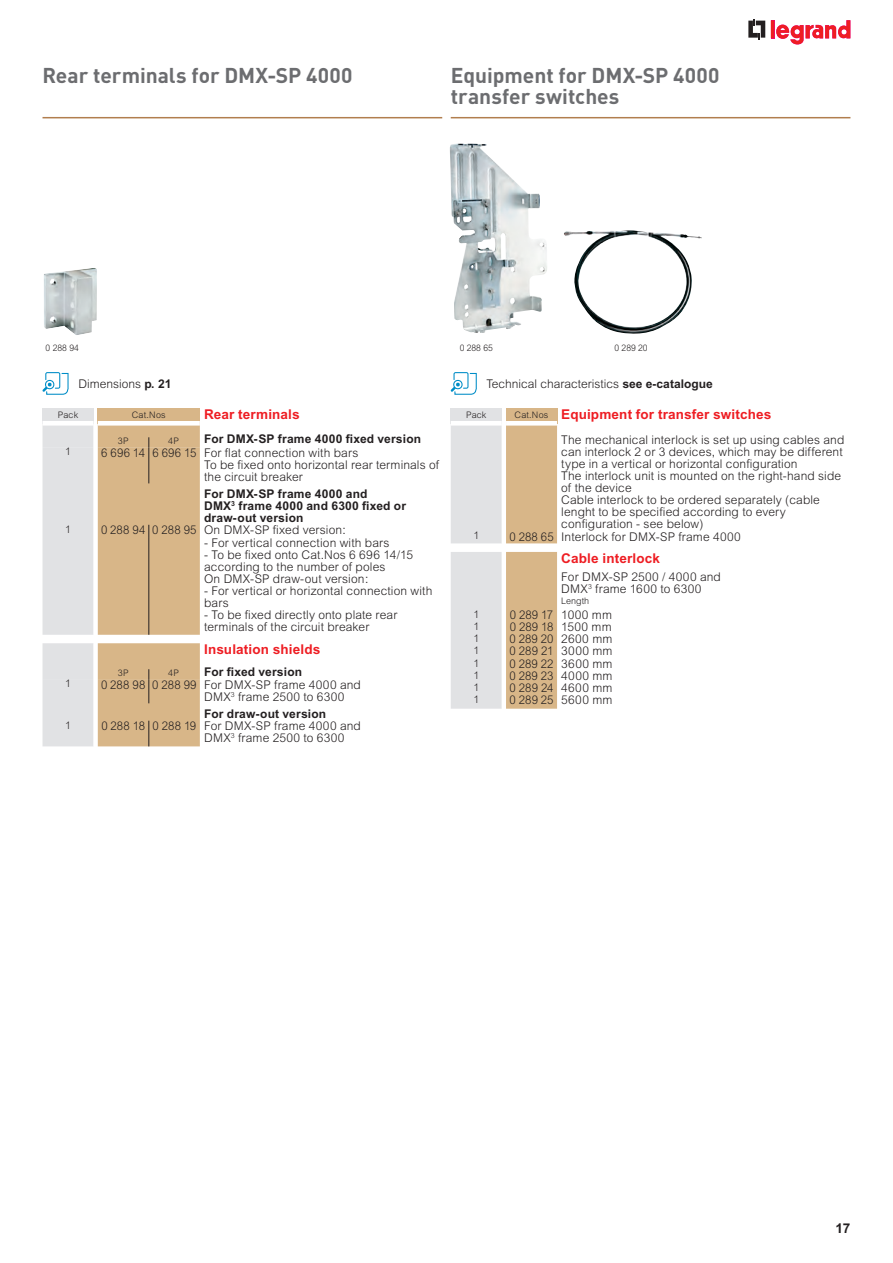
<style>
.page{position:relative;width:893px;height:1263px;background:#fff}
.page>*{position:absolute;margin:0;border:0;box-sizing:border-box;transform-origin:0 0}
.t1{font:700 21px/21px "DIN";color:#6c6d70}
.t2{font:700 13.5px "Arial";letter-spacing:.01em;color:#ee1d23}
.t3{font:700 13.5px "Arial";color:#231f20}
.t4{font:300 12px/12px "Arial";letter-spacing:.01em;color:#231f20}
.t5{font:300 12px/12px "Arial";letter-spacing:.01em;color:#231f20;scale:.95 1}
.t6{font:700 12px/12px "Arial";letter-spacing:.015em;color:#231f20}
.t7{font:300 10.5px "Arial";color:#231f20}
.t8{font:300 9px "Arial";letter-spacing:.005em;color:#231f20}
.t9{font:300 9px "Arial";letter-spacing:.005em;color:#231f20;scale:.95 1}
.s1{font-weight:700}
.s2{font-weight:300;font-size:9px;color:#231f20}
</style>
<div class="page">
<svg style="left:748px;top:19px;width:17px;height:20px"></svg>
<hr style="left:771px;top:20px;width:4px;height:18px;background:#ed0c64">
<hr style="left:771px;top:20px;width:3px;height:18px;background:#ee1d23">
<svg style="left:776px;top:20px;width:74px;height:25px"></svg>
<hr style="left:43px;top:117px;width:399px;height:1px;background:#b17e4e">
<hr style="left:451px;top:117px;width:399px;height:1px;background:#b17e4e">
<svg style="left:43px;top:372px;width:26px;height:23px"></svg>
<img style="left:44px;top:268px;width:53px;height:67px">
<svg style="left:43px;top:408px;width:157px;height:227px;background:#dbc6aa"></svg>
<svg style="left:43px;top:643px;width:157px;height:103px;background:#dbc5a8"></svg>
<img style="left:450px;top:143px;width:97px;height:190px">
<svg style="left:451px;top:372px;width:26px;height:23px"></svg>
<svg style="left:451px;top:426px;width:106px;height:117px;background:#ddceb8"></svg>
<div style="left:451px;top:408px;width:51px;height:15px;background:#e1e2e4"></div>
<div style="left:451px;top:421px;width:51px;height:5px;background:#fff"></div>
<div style="left:506px;top:408px;width:51px;height:15px;background:#d8b688"></div>
<div style="left:506px;top:421px;width:51px;height:5px;background:#fff"></div>
<svg style="left:451px;top:552px;width:106px;height:157px;background:#deceb9"></svg>
<img style="left:564px;top:230px;width:138px;height:104px">
<h1 class="t1" style="left:43px;top:64px;width:312px">Rear terminals for DMX-SP 4000</h1>
<h1 class="t1" style="left:451px;top:64px;width:270px">Equipment for DMX-SP 4000 transfer switches</h1>
<p class="t9" style="left:46px;top:343px;width:37px">0 288 94</p>
<p class="t4" style="left:78px;top:378px;width:94px">Dimensions <span class="s1">p. 21</span></p>
<p class="t8" style="left:58px;top:410px;width:22px">Pack</p>
<p class="t8" style="left:132px;top:410px;width:35px">Cat.Nos</p>
<p class="t2" style="left:204px;top:406px;width:97px">Rear terminals</p>
<p class="t8" style="left:118px;top:436px;width:12px">3P</p>
<p class="t8" style="left:168px;top:436px;width:12px">4P</p>
<p class="t6" style="left:204px;top:432px;width:219px">For DMX-SP frame 4000 fixed version</p>
<p class="t7" style="left:65px;top:446px;width:7px">1</p>
<p class="t5" style="left:204px;top:446px;width:249px;text-indent:-103px">6 696 14 6 696 15 For flat connection with bars<br>To be fixed onto horizontal rear terminals of the circuit breaker</p>
<p class="t6" style="left:204px;top:488px;width:203px">For DMX-SP frame 4000 and<br>DMX<sup>3</sup> frame 4000 and 6300 fixed or draw-out version</p>
<p class="t7" style="left:65px;top:523px;width:7px">1</p>
<p class="t5" style="left:101px;top:524px;width:259px">0 288 94 0 288 95 On DMX-SP fixed version:</p>
<p class="t4" style="left:204px;top:536px;width:187px">- For vertical connection with bars</p>
<p class="t4" style="left:204px;top:548px;width:211px">- To be fixed onto Cat.Nos 6 696 14/15 according to the number of poles<br>On DMX-SP draw-out version:</p>
<p class="t4" style="left:204px;top:584px;width:230px">- For vertical or horizontal connection with bars</p>
<p class="t4" style="left:204px;top:608px;width:195px">- To be fixed directly onto plate rear terminals of the circuit breaker</p>
<p class="t2" style="left:204px;top:641px;width:118px">Insulation shields</p>
<p class="t8" style="left:118px;top:668px;width:12px">3P</p>
<p class="t8" style="left:168px;top:668px;width:12px">4P</p>
<p class="t6" style="left:204px;top:666px;width:100px">For fixed version</p>
<p class="t7" style="left:65px;top:678px;width:7px">1</p>
<p class="t5" style="left:204px;top:678px;width:167px;text-indent:-103px">0 288 98 0 288 99 For DMX-SP frame 4000 and<br>DMX<sup>3</sup> frame 2500 to 6300</p>
<p class="t6" style="left:204px;top:707px;width:124px">For draw-out version</p>
<p class="t7" style="left:65px;top:719px;width:7px">1</p>
<p class="t5" style="left:204px;top:720px;width:167px;text-indent:-103px">0 288 18 0 288 19 For DMX-SP frame 4000 and<br>DMX<sup>3</sup> frame 2500 to 6300</p>
<p class="t9" style="left:460px;top:343px;width:37px">0 288 65</p>
<p class="t4" style="left:487px;top:378px;width:228px">Technical characteristics <span class="s1">see e-catalogue</span></p>
<p class="t8" style="left:466px;top:410px;width:22px">Pack</p>
<p class="t2" style="left:515px;top:406px;width:258px"><span class="s2">Cat.Nos</span> Equipment for transfer switches</p>
<p class="t4" style="left:561px;top:434px;width:285px">The mechanical interlock is set up using cables and can interlock 2 or 3 devices, which may be different type in a vertical or horizontal configuration<br>The interlock unit is mounted on the right-hand side of the device<br>Cable interlock to be ordered separately (cable lenght to be specified according to every configuration - see below)</p>
<p class="t7" style="left:473px;top:530px;width:7px">1</p>
<p class="t5" style="left:509px;top:530px;width:245px">0 288 65 Interlock for DMX-SP frame 4000</p>
<p class="t2" style="left:561px;top:550px;width:100px">Cable interlock</p>
<p class="t4" style="left:561px;top:570px;width:161px">For DMX-SP 2500 / 4000 and<br>DMX<sup>3</sup> frame 1600 to 6300</p>
<p class="t8" style="left:561px;top:596px;width:30px">Length</p>
<p class="t7" style="left:473px;top:608px;width:7px">1</p>
<p class="t5" style="left:510px;top:608px;width:109px">0 289 17 1000 mm</p>
<p class="t7" style="left:473px;top:620px;width:7px">1</p>
<p class="t5" style="left:510px;top:621px;width:109px">0 289 18 1500 mm</p>
<p class="t7" style="left:473px;top:632px;width:7px">1</p>
<p class="t5" style="left:509px;top:633px;width:110px">0 289 20 2600 mm</p>
<p class="t7" style="left:473px;top:645px;width:7px">1</p>
<p class="t5" style="left:510px;top:645px;width:110px">0 289 21 3000 mm</p>
<p class="t7" style="left:473px;top:657px;width:7px">1</p>
<p class="t5" style="left:509px;top:657px;width:110px">0 289 22 3600 mm</p>
<p class="t7" style="left:473px;top:669px;width:7px">1</p>
<p class="t5" style="left:509px;top:670px;width:110px">0 289 23 4000 mm</p>
<p class="t7" style="left:473px;top:681px;width:7px">1</p>
<p class="t5" style="left:510px;top:682px;width:110px">0 289 24 4600 mm</p>
<p class="t7" style="left:473px;top:694px;width:7px">1</p>
<p class="t5" style="left:510px;top:694px;width:110px">0 289 25 5600 mm</p>
<p class="t9" style="left:614px;top:343px;width:37px">0 289 20</p>
<p class="t3" style="left:835px;top:1220px;width:17px">17</p>
</div>
